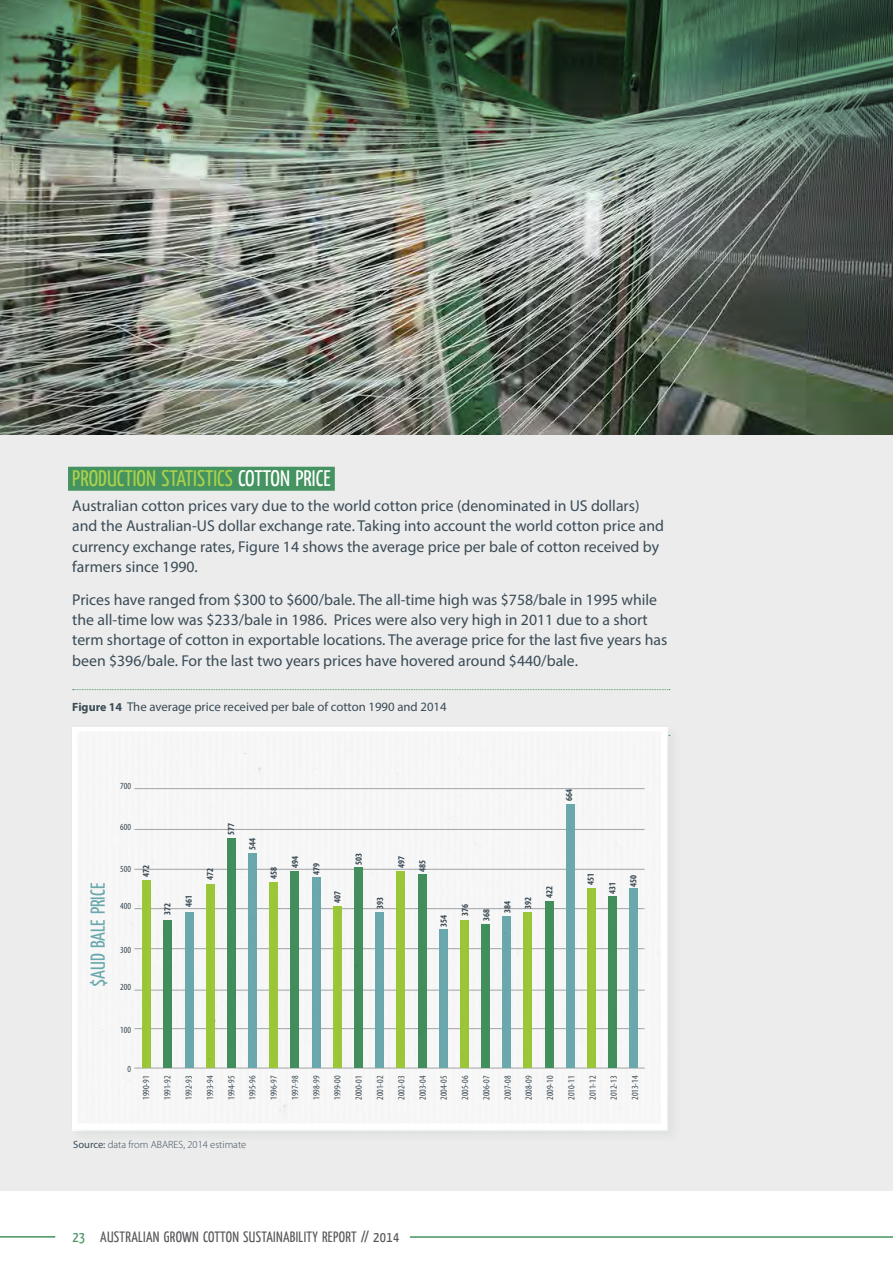
<style>
.page{position:relative;width:893px;height:1263px;background:#fff}
.page>*{position:absolute;margin:0;border:0;box-sizing:border-box;transform-origin:0 0}
.t1{font:22.5px "Yanone Kaffeesatz";color:#aad14b}
.t2{font:20.1px "Yanone Kaffeesatz";color:#6eaeb3}
.t3{font:15.75px/20.2px "Myriad Pro";color:#3a4b56}
.t4{font:15px "Yanone Kaffeesatz";letter-spacing:.02em;color:#58595b}
.t5{font:12.75px "Myriad Pro";color:#3a4b56}
.t6{font:300 10.5px "Myriad Pro";color:#3a4b56}
.t7{font:condensed 9.3px "Myriad Pro";color:#3a4b56}
.t8{font:700 condensed 9.3px "Myriad Pro";color:#3a4b56}
.s1{color:#fff}
.s2{font-weight:700;font-size:12px}
.s3{font-weight:400}
.s4{color:#459360}
</style>
<div class="page">
<hr style="left:0;top:1236px;width:55px;height:1px;background:#459360">
<div style="left:0;top:0;width:893px;height:1191px;background:#ececec"></div>
<hr style="left:410px;top:1236px;width:483px;height:2px;background:#459360">
<div style="left:68px;top:467px;width:267px;height:24px;background:#459360"></div>
<svg style="left:73px;top:689px;width:597px;height:1px"></svg>
<img style="left:0;top:220px;width:893px;height:214px">
<img style="left:0;top:0;width:893px;height:220px">
<img style="left:78px;top:732px;width:581px;height:390px">
<div style="left:71px;top:725px;width:596px;height:404px;border:6px solid #fff"></div>
<h1 class="t1" style="left:72px;top:464px;width:260px">PRODUCTION STATISTICS <span class="s1">COTTON PRICE</span></h1>
<p class="t3" style="left:72px;top:495px;width:593px">Australian cotton prices vary due to the world cotton price (denominated in US dollars) and the Australian-US dollar exchange rate. Taking into account the world cotton price and currency exchange rates, Figure 14 shows the average price per bale of cotton received by farmers since 1990.</p>
<p class="t3" style="left:72px;top:589px;width:596px">Prices have ranged from $300 to $600/bale. The all-time high was $758/bale in 1995 while the all-time low was $233/bale in 1986. Prices were also very high in 2011 due to a short term shortage of cotton in exportable locations. The average price for the last five years has been $396/bale. For the last two years prices have hovered around $440/bale.</p>
<p class="t5" style="left:72px;top:699px;width:376px"><span class="s2">Figure 14</span> The average price received per bale of cotton 1990 and 2014</p>
<p class="t7" style="left:120px;top:780px;width:12px">700</p>
<p class="t7" style="left:120px;top:821px;width:12px">600</p>
<p class="t2" style="left:85px;top:987px;width:106px;rotate:-90deg">$AUD BALE PRICE</p>
<p class="t7" style="left:120px;top:863px;width:12px">500</p>
<p class="t7" style="left:120px;top:900px;width:12px">400</p>
<p class="t8" style="left:140px;top:877px;width:13px;rotate:-90deg">472</p>
<p class="t7" style="left:120px;top:945px;width:12px">300</p>
<p class="t7" style="left:120px;top:982px;width:12px">200</p>
<p class="t7" style="left:120px;top:1025px;width:12px">100</p>
<p class="t7" style="left:128px;top:1063px;width:5px">0</p>
<p class="t7" style="left:141px;top:1100px;width:26px;rotate:-90deg">1990-91</p>
<p class="t8" style="left:162px;top:915px;width:13px;rotate:-90deg">372</p>
<p class="t8" style="left:183px;top:907px;width:13px;rotate:-90deg">461</p>
<p class="t8" style="left:204px;top:880px;width:13px;rotate:-90deg">472</p>
<p class="t8" style="left:225px;top:835px;width:13px;rotate:-90deg">577</p>
<p class="t8" style="left:563px;top:801px;width:13px;rotate:-90deg">664</p>
<p class="t8" style="left:247px;top:850px;width:13px;rotate:-90deg">544</p>
<p class="t8" style="left:268px;top:879px;width:13px;rotate:-90deg">458</p>
<p class="t8" style="left:289px;top:868px;width:13px;rotate:-90deg">494</p>
<p class="t8" style="left:310px;top:875px;width:13px;rotate:-90deg">479</p>
<p class="t8" style="left:332px;top:903px;width:13px;rotate:-90deg">407</p>
<p class="t8" style="left:353px;top:865px;width:13px;rotate:-90deg">503</p>
<p class="t8" style="left:374px;top:908px;width:13px;rotate:-90deg">393</p>
<p class="t8" style="left:395px;top:868px;width:13px;rotate:-90deg">497</p>
<p class="t8" style="left:417px;top:872px;width:13px;rotate:-90deg">485</p>
<p class="t8" style="left:438px;top:927px;width:13px;rotate:-90deg">354</p>
<p class="t8" style="left:459px;top:916px;width:13px;rotate:-90deg">376</p>
<p class="t8" style="left:480px;top:921px;width:13px;rotate:-90deg">368</p>
<p class="t8" style="left:502px;top:913px;width:13px;rotate:-90deg">384</p>
<p class="t8" style="left:522px;top:908px;width:13px;rotate:-90deg">392</p>
<p class="t8" style="left:544px;top:898px;width:13px;rotate:-90deg">422</p>
<p class="t8" style="left:585px;top:885px;width:13px;rotate:-90deg">451</p>
<p class="t8" style="left:606px;top:894px;width:13px;rotate:-90deg">431</p>
<p class="t8" style="left:627px;top:886px;width:13px;rotate:-90deg">450</p>
<p class="t7" style="left:162px;top:1100px;width:26px;rotate:-90deg">1991-92</p>
<p class="t7" style="left:183px;top:1100px;width:26px;rotate:-90deg">1992-93</p>
<p class="t7" style="left:204px;top:1100px;width:26px;rotate:-90deg">1993-94</p>
<p class="t7" style="left:226px;top:1100px;width:26px;rotate:-90deg">1994-95</p>
<p class="t7" style="left:247px;top:1100px;width:26px;rotate:-90deg">1995-96</p>
<p class="t7" style="left:268px;top:1100px;width:26px;rotate:-90deg">1996-97</p>
<p class="t7" style="left:289px;top:1100px;width:26px;rotate:-90deg">1997-98</p>
<p class="t7" style="left:311px;top:1100px;width:26px;rotate:-90deg">1998-99</p>
<p class="t7" style="left:332px;top:1100px;width:26px;rotate:-90deg">1999-00</p>
<p class="t7" style="left:353px;top:1100px;width:26px;rotate:-90deg">2000-01</p>
<p class="t7" style="left:374px;top:1100px;width:26px;rotate:-90deg">2001-02</p>
<p class="t7" style="left:396px;top:1100px;width:26px;rotate:-90deg">2002-03</p>
<p class="t7" style="left:417px;top:1100px;width:26px;rotate:-90deg">2003-04</p>
<p class="t7" style="left:438px;top:1100px;width:26px;rotate:-90deg">2004-05</p>
<p class="t7" style="left:459px;top:1100px;width:26px;rotate:-90deg">2005-06</p>
<p class="t7" style="left:481px;top:1100px;width:26px;rotate:-90deg">2006-07</p>
<p class="t7" style="left:502px;top:1100px;width:26px;rotate:-90deg">2007-08</p>
<p class="t7" style="left:523px;top:1100px;width:26px;rotate:-90deg">2008-09</p>
<p class="t7" style="left:544px;top:1100px;width:26px;rotate:-90deg">2009-10</p>
<p class="t7" style="left:566px;top:1100px;width:26px;rotate:-90deg">2010-11</p>
<p class="t7" style="left:587px;top:1100px;width:26px;rotate:-90deg">2011-12</p>
<p class="t7" style="left:608px;top:1100px;width:26px;rotate:-90deg">2012-13</p>
<p class="t7" style="left:629px;top:1100px;width:26px;rotate:-90deg">2013-14</p>
<p class="t6" style="left:73px;top:1139px;width:175px"><span class="s3">Source:</span> data from ABARES, 2014 estimate</p>
<p class="t4" style="left:73px;top:1227px;width:328px"><span class="s4">23</span> AUSTRALIAN GROWN COTTON SUSTAINABILITY REPORT // 2014</p>
</div>
